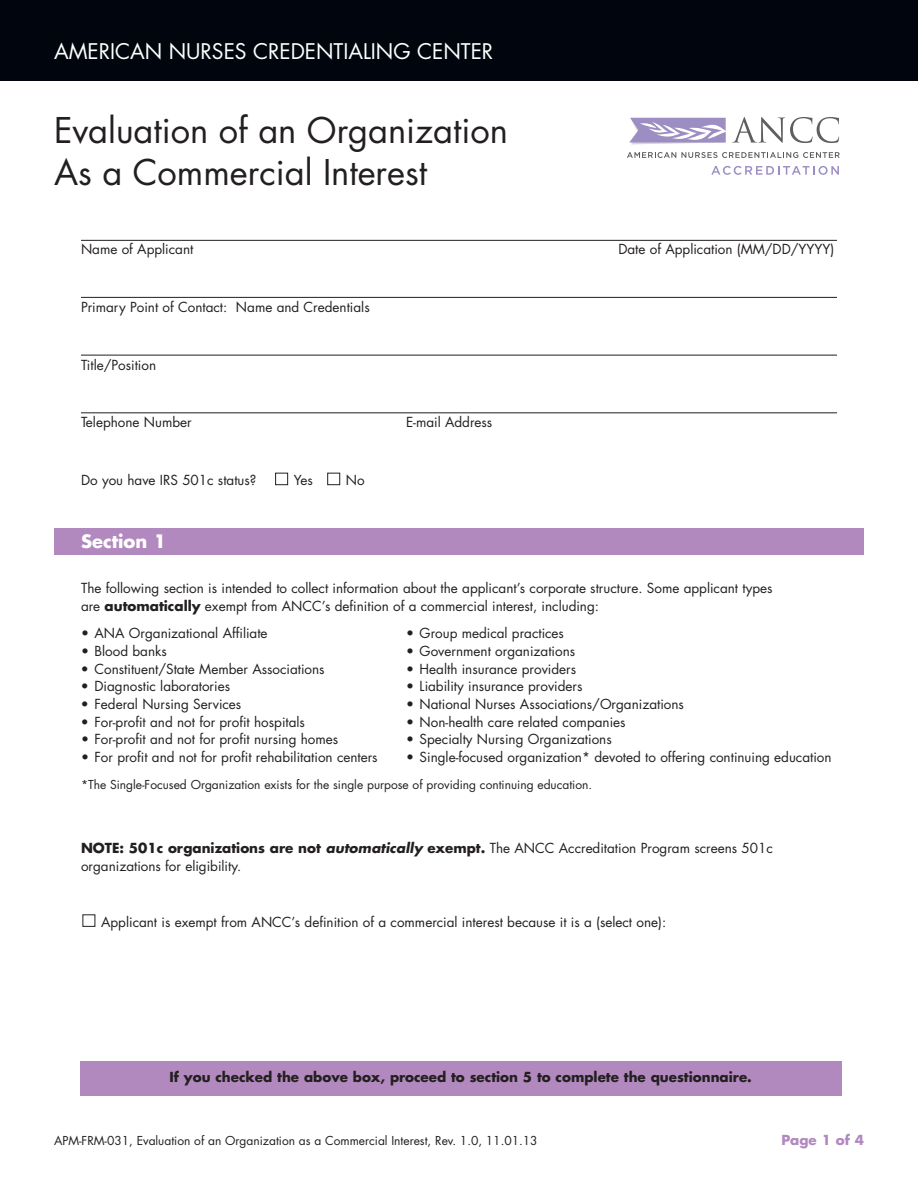
<style>
.page{position:relative;width:918px;height:1188px;background:#fff}
.page>*{position:absolute;margin:0;border:0;box-sizing:border-box;transform-origin:0 0}
.t1{font:34.5px/42.3px "Futura";color:#231f20}
.t2{font:21px "Futura";color:#fff}
.t3{font:700 18px "Futura";color:#fff}
.t4{font:13.5px/18px "Futura";color:#231f20}
.t5{font:700 13.5px "Futura";color:#231f20}
.t6{font:700 13.5px "Futura";color:#b289be}
.t7{font:12px "Futura";color:#231f20}
.s1{font-weight:700}
.s2{font-weight:700;font-style:italic}
</style>
<div class="page">
<div style="left:80px;top:1061px;width:762px;height:34px;background:#b289be"></div>
<div style="left:0;top:0;width:918px;height:81px;background:#01060e"></div>
<hr style="left:81px;top:240px;width:756px;height:1px;background:#231f20">
<hr style="left:81px;top:297px;width:756px;height:1px;background:#231f20">
<hr style="left:81px;top:355px;width:756px;height:1px;background:#231f20">
<hr style="left:81px;top:412px;width:756px;height:1px;background:#231f20">
<div style="left:275px;top:473px;width:13px;height:12px;border:1px solid #231f20"></div>
<div style="left:327px;top:473px;width:13px;height:12px;border:1px solid #231f20"></div>
<div style="left:54px;top:528px;width:810px;height:27px;background:#b289be"></div>
<svg style="left:627px;top:152px;width:213px;height:6px"></svg>
<svg style="left:711px;top:166px;width:128px;height:9px"></svg>
<svg style="left:732px;top:117px;width:107px;height:26px"></svg>
<svg style="left:629px;top:118px;width:97px;height:26px"></svg>
<h2 class="t2" style="left:54px;top:41px;width:441px">AMERICAN NURSES CREDENTIALING CENTER</h2>
<h1 class="t1" style="left:54px;top:112px;width:455px">Evaluation of an Organization<br>As a Commercial Interest</h1>
<p class="t4" style="left:81px;top:241px;width:114px">Name of Applicant</p>
<p class="t4" style="left:618px;top:241px;width:218px">Date of Application (MM/DD/YYYY)</p>
<p class="t4" style="left:81px;top:299px;width:290px">Primary Point of Contact: Name and Credentials</p>
<p class="t4" style="left:81px;top:357px;width:77px">Title/Position</p>
<p class="t4" style="left:81px;top:415px;width:112px">Telephone Number</p>
<p class="t4" style="left:406px;top:415px;width:88px">E-mail Address</p>
<p class="t4" style="left:81px;top:472px;width:177px">Do you have IRS 501c status?</p>
<p class="t4" style="left:294px;top:472px;width:21px">Yes</p>
<p class="t4" style="left:346px;top:472px;width:20px">No</p>
<h3 class="t3" style="left:81px;top:533px;width:87px">Section 1</h3>
<p class="t4" style="left:81px;top:580px;width:693px">The following section is intended to collect information about the applicant’s corporate structure. Some applicant types are <span class="s1">automatically</span> exempt from ANCC’s definition of a commercial interest, including:</p>
<p class="t4" style="left:81px;top:625px;width:188px">• ANA Organizational Affiliate</p>
<p class="t4" style="left:81px;top:643px;width:87px">• Blood banks</p>
<p class="t4" style="left:81px;top:661px;width:245px">• Constituent/State Member Associations</p>
<p class="t4" style="left:81px;top:679px;width:151px">• Diagnostic laboratories</p>
<p class="t4" style="left:81px;top:696px;width:162px">• Federal Nursing Services</p>
<p class="t4" style="left:81px;top:714px;width:226px">• For-profit and not for profit hospitals</p>
<p class="t4" style="left:81px;top:732px;width:259px">• For-profit and not for profit nursing homes</p>
<p class="t4" style="left:81px;top:749px;width:298px">• For profit and not for profit rehabilitation centers</p>
<p class="t4" style="left:406px;top:625px;width:159px">• Group medical practices</p>
<p class="t4" style="left:406px;top:643px;width:171px">• Government organizations</p>
<p class="t4" style="left:406px;top:661px;width:171px">• Health insurance providers</p>
<p class="t4" style="left:406px;top:679px;width:178px">• Liability insurance providers</p>
<p class="t4" style="left:406px;top:696px;width:279px">• National Nurses Associations/Organizations</p>
<p class="t4" style="left:406px;top:714px;width:221px">• Non-health care related companies</p>
<p class="t4" style="left:406px;top:732px;width:207px">• Specialty Nursing Organizations</p>
<p class="t4" style="left:406px;top:749px;width:427px">• Single-focused organization* devoted to offering continuing education</p>
<p class="t7" style="left:81px;top:779px;width:513px">*The Single-Focused Organization exists for the single purpose of providing continuing education.</p>
<p class="t4" style="left:81px;top:841px;width:693px"><span class="s1">NOTE: 501c organizations are not</span> <span class="s2">automatically</span> <span class="s1">exempt.</span> The ANCC Accreditation Program screens 501c organizations for eligibility.</p>
<p class="t4" style="left:101px;top:914px;width:567px">Applicant is exempt from ANCC’s definition of a commercial interest because it is a (select one):</p>
<p class="t5" style="left:170px;top:1071px;width:584px">If you checked the above box, proceed to section 5 to complete the questionnaire.</p>
<p class="t7" style="left:54px;top:1135px;width:485px">APM-FRM-031, Evaluation of an Organization as a Commercial Interest, Rev. 1.0, 11.01.13</p>
<p class="t6" style="left:781px;top:1134px;width:84px">Page 1 of 4</p>
</div>
